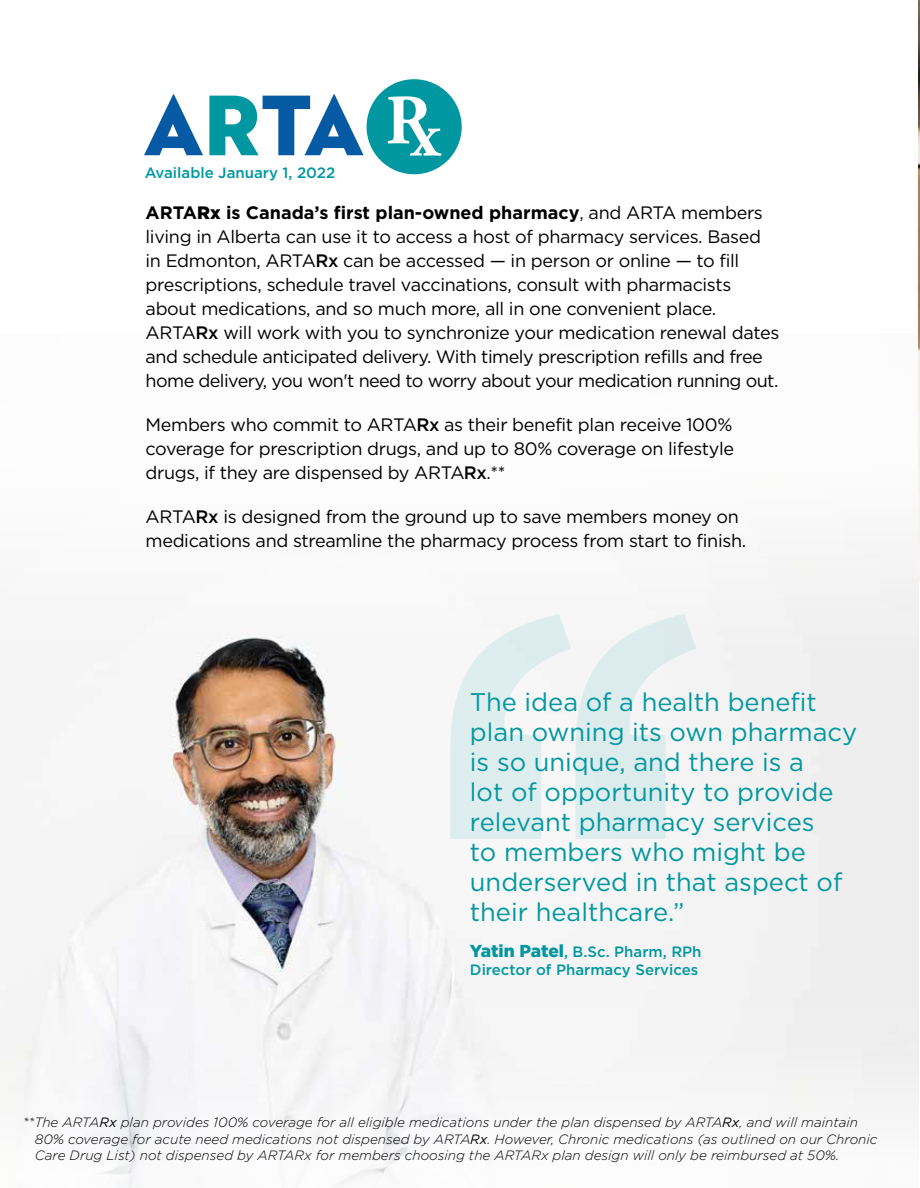
<style>
.page{position:relative;width:920px;height:1188px;background:#fff}
.page>*{position:absolute;margin:0;border:0;box-sizing:border-box;transform-origin:0 0}
.t1{font:25.5px/30px "Gotham HTF";color:#0097a0}
.t2{font:18px/24px "Gotham HTF";letter-spacing:-.02em;color:#000}
.t3{font:500 15px/18px "Gotham HTF";color:#0097a0}
.t4{font:italic 300 13.5px/16.5px "Gotham HTF";color:#000}
.s1{font-weight:700}
.s2{font-weight:900}
.s3{font-weight:500}
.s4{font-weight:900;font-size:17.4px}
.s5{font-weight:400}
</style>
<div class="page">
<img style="left:0;top:555px;width:918px;height:453px">
<div style="left:0;top:1008px;width:920px;height:180px;background:#f7f6f7"></div>
<img style="left:918px;top:0;width:2px;height:583px">
<svg style="left:450px;top:614px;width:246px;height:225px;fill:#deedee"></svg>
<div style="left:366px;top:79px;width:95px;height:95px;background:#0097a0;border-radius:50%"></div>
<svg style="left:387px;top:96px;width:54px;height:60px"></svg>
<svg style="left:144px;top:94px;width:59px;height:61px"></svg>
<svg style="left:209px;top:94px;width:154px;height:61px"></svg>
<p class="t3" style="left:145px;top:163px;width:192px">Available January 1, 2022</p>
<p class="t2" style="left:146px;top:200px;width:635px"><span class="s1">ARTA</span><span class="s2">Rx</span> <span class="s1">is Canada’s first plan-owned pharmacy</span>, and ARTA members living in Alberta can use it to access a host of pharmacy services. Based in Edmonton, ARTA<span class="s3">Rx</span> can be accessed — in person or online — to fill prescriptions, schedule travel vaccinations, consult with pharmacists about medications, and so much more, all in one convenient place.<br>ARTA<span class="s3">Rx</span> will work with you to synchronize your medication renewal dates and schedule anticipated delivery. With timely prescription refills and free home delivery, you won't need to worry about your medication running out.</p>
<p class="t2" style="left:145px;top:413px;width:590px;text-align:justify">Members who commit to ARTA<span class="s3">Rx</span> as their benefit plan receive 100% coverage for prescription drugs, and up to 80% coverage on lifestyle drugs, if they are dispensed by ARTA<span class="s3">Rx</span>.**</p>
<p class="t2" style="left:145px;top:505px;width:602px">ARTA<span class="s3">Rx</span> is designed from the ground up to save members money on medications and streamline the pharmacy process from start to finish.</p>
<h1 class="t1" style="left:470px;top:686px;width:389px">The idea of a health benefit plan owning its own pharmacy is so unique, and there is a<br>lot of opportunity to provide relevant pharmacy services<br>to members who might be underserved in that aspect of their healthcare.”</h1>
<p class="t3" style="left:470px;top:942px;width:233px"><span class="s4">Yatin Patel</span>, B.Sc. Pharm, RPh<br>Director of Pharmacy Services</p>
<p class="t4" style="left:35px;top:1114px;width:844px;text-indent:-12px">**The ARTA<span class="s5">Rx</span> plan provides 100% coverage for all eligible medications under the plan dispensed by ARTA<span class="s5">Rx</span>, and will maintain<br>80% coverage for acute need medications not dispensed by ARTA<span class="s5">Rx</span>. However, Chronic medications (as outlined on our Chronic<br>Care Drug List) not dispensed by ARTARx for members choosing the ARTARx plan design will only be reimbursed at 50%.</p>
</div>
